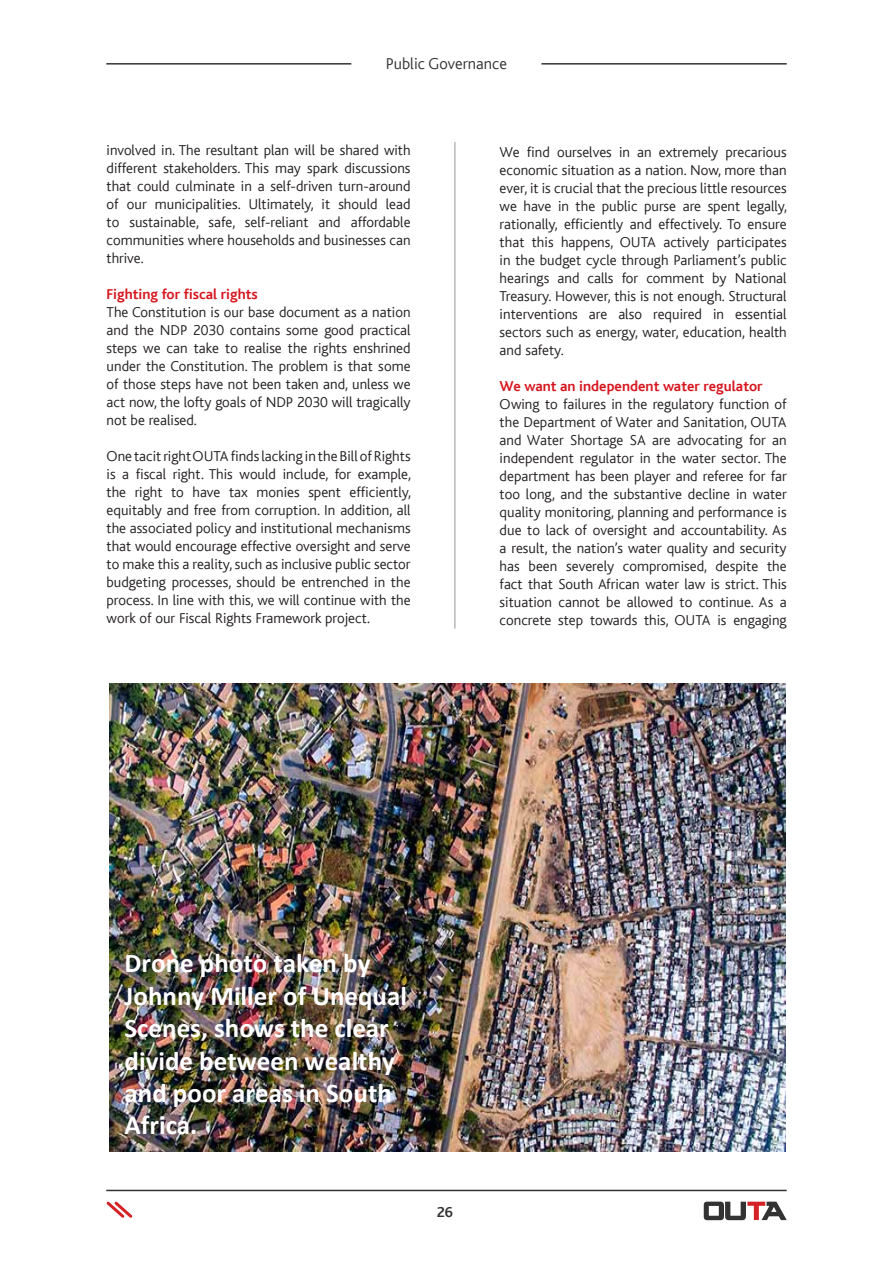
<style>
.page{position:relative;width:893px;height:1263px;background:#fff}
.page>*{position:absolute;margin:0;border:0;box-sizing:border-box;transform-origin:0 0}
.t1{font:700 27px/32.4px "Calibri";color:#fff}
.t2{font:300 16.5px "Sasol Bliss";color:#323332}
.t3{font:300 15px/18px "Sasol Bliss";color:#231f20;text-align:justify}
.t4{font:700 15px "Sasol Bliss";color:#d7171f}
.t5{font:700 15px "Sasol Bliss";color:#323332}
</style>
<div class="page">
<hr style="left:106px;top:1190px;width:681px;height:1px;background:#323332">
<hr style="left:106px;top:63px;width:245px;height:2px;background:#323332">
<hr style="left:541px;top:63px;width:246px;height:2px;background:#323332">
<svg style="left:704px;top:1201px;width:83px;height:19px"></svg>
<svg style="left:106px;top:1201px;width:27px;height:17px"></svg>
<hr style="left:455px;top:142px;width:1px;height:487px;background:#939598">
<img style="left:110px;top:683px;width:676px;height:468px">
<p class="t2" style="left:386px;top:55px;width:123px">Public Governance</p>
<p class="t3" style="left:107px;top:142px;width:306px">involved in. The resultant plan will be shared with different stakeholders. This may spark discussions that could culminate in a self-driven turn-around of our municipalities. Ultimately, it should lead to sustainable, safe, self-reliant and affordable communities where households and businesses can thrive.</p>
<p class="t4" style="left:107px;top:287px;width:153px">Fighting for fiscal rights</p>
<p class="t3" style="left:107px;top:304px;width:306px">The Constitution is our base document as a nation and the NDP 2030 contains some good practical steps we can take to realise the rights enshrined under the Constitution. The problem is that some of those steps have not been taken and, unless we act now, the lofty goals of NDP 2030 will tragically not be realised.</p>
<p class="t3" style="left:107px;top:448px;width:306px">One tacit right OUTA finds lacking in the Bill of Rights is a fiscal right. This would include, for example, the right to have tax monies spent efficiently, equitably and free from corruption. In addition, all the associated policy and institutional mechanisms that would encourage effective oversight and serve to make this a reality, such as inclusive public sector budgeting processes, should be entrenched in the process. In line with this, we will continue with the work of our Fiscal Rights Framework project.</p>
<p class="t3" style="left:500px;top:143px;width:289px">We find ourselves in an extremely precarious economic situation as a nation. Now, more than ever, it is crucial that the precious little resources we have in the public purse are spent legally, rationally, efficiently and effectively. To ensure that this happens, OUTA actively participates in the budget cycle through Parliament’s public hearings and calls for comment by National Treasury. However, this is not enough. Structural interventions are also required in essential sectors such as energy, water, education, health and safety.</p>
<p class="t4" style="left:500px;top:378px;width:265px">We want an independent water regulator</p>
<p class="t3" style="left:500px;top:395px;width:289px">Owing to failures in the regulatory function of the Department of Water and Sanitation, OUTA and Water Shortage SA are advocating for an independent regulator in the water sector. The department has been player and referee for far too long, and the substantive decline in water quality monitoring, planning and performance is due to lack of oversight and accountability. As a result, the nation’s water quality and security has been severely compromised, despite the fact that South African water law is strict. This situation cannot be allowed to continue. As a concrete step towards this, OUTA is engaging</p>
<p class="t1" style="left:125px;top:947px;width:284px">Drone photo taken by<br>Johnny Miller of Unequal<br>Scenes, shows the clear divide between wealthy and poor areas in South<br>Africa.</p>
<p class="t5" style="left:437px;top:1204px;width:18px">26</p>
</div>
